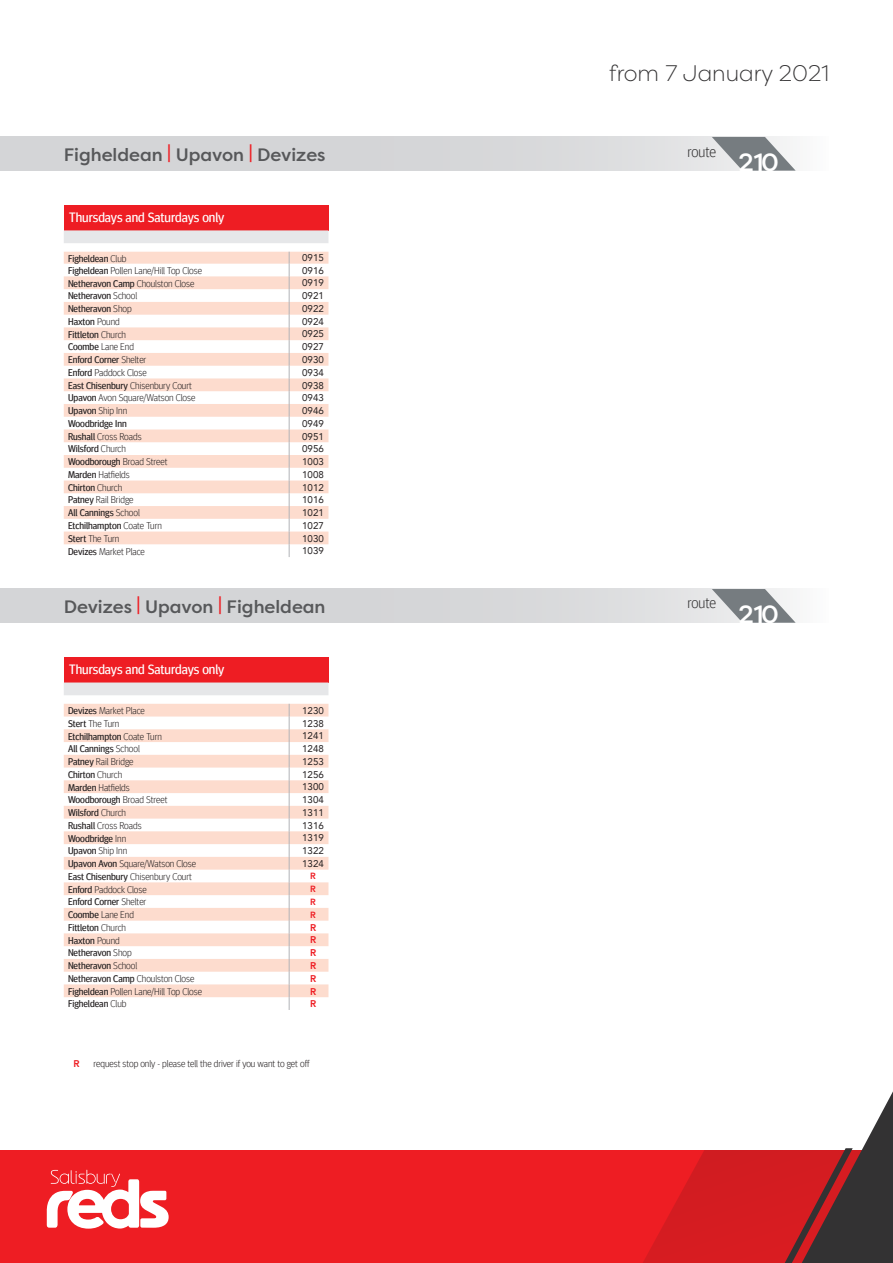
<style>
.page{position:relative;width:893px;height:1263px;background:#fff}
.page>*{position:absolute;margin:0;border:0;box-sizing:border-box;transform-origin:0 0}
.t1{font:500 24.9px "Filson Pro";letter-spacing:-.05em;color:#fff}
.t2{font:300 22.5px "Filson Pro";color:#333233}
.t3{font:500 18px "Filson Pro";color:#57585a}
.t4{font:300 15px "Meta Headline";letter-spacing:-.005em;color:#333233}
.t5{font:13.5px "Meta Headline";color:#fff}
.t6{font:300 9.75px "Meta Headline";color:#231f20}
.t7{font:9.75px "Meta Headline";color:#231f20}
.t8{font:9.75px "Avenir LT";color:#231f20}
.t9{font:800 9.75px "Avenir LT";color:#ee1d23}
.t10{font:800 9px "Avenir LT";color:#ee1d23}
.s1{font-weight:300}
.s2{font-weight:400}
</style>
<div class="page">
<div style="left:0;top:1151px;width:893px;height:112px;background:#ee1d23"></div>
<svg style="left:643px;top:1151px;width:142px;height:112px;fill:#d61c21"></svg>
<svg style="left:785px;top:1091px;width:108px;height:172px"></svg>
<div style="left:0;top:137px;width:829px;height:34px;background:#d4d5d7"></div>
<div style="left:0;top:589px;width:829px;height:34px;background:#d4d5d7"></div>
<div style="left:64px;top:205px;width:264px;height:25px;background:#ee1d23"></div>
<svg style="left:64px;top:230px;width:264px;height:13px;background:#e6e0e2"></svg>
<svg style="left:64px;top:252px;width:264px;height:292px"></svg>
<svg style="left:289px;top:252px;width:1px;height:305px"></svg>
<svg style="left:47px;top:1170px;width:122px;height:58px"></svg>
<div style="left:64px;top:657px;width:264px;height:25px;background:#ee1d23"></div>
<svg style="left:64px;top:682px;width:264px;height:13px;background:#e6dee0"></svg>
<svg style="left:64px;top:704px;width:264px;height:293px"></svg>
<svg style="left:289px;top:704px;width:1px;height:306px"></svg>
<svg style="left:712px;top:137px;width:84px;height:34px;background:#a2a6a9"></svg>
<svg style="left:712px;top:589px;width:84px;height:34px;background:#a2a6a9"></svg>
<h3 class="t3" style="left:64px;top:142px;width:263px">Figheldean <sup>|</sup> Upavon <sup>|</sup> Devizes</h3>
<h3 class="t5" style="left:69px;top:209px;width:156px">Thursdays and Saturdays only</h3>
<p class="t7" style="left:68px;top:252px;width:60px">Figheldean <span class="s1">Club</span></p>
<p class="t8" style="left:302px;top:252px;width:23px">0915</p>
<p class="t6" style="left:68px;top:265px;width:135px"><span class="s2">Figheldean</span> Pollen Lane/Hill Top Close</p>
<p class="t8" style="left:302px;top:265px;width:23px">0916</p>
<p class="t7" style="left:68px;top:278px;width:128px">Netheravon Camp <span class="s1">Choulston Close</span></p>
<p class="t8" style="left:302px;top:277px;width:23px">0919</p>
<p class="t7" style="left:68px;top:290px;width:71px">Netheravon <span class="s1">School</span></p>
<p class="t8" style="left:302px;top:290px;width:23px">0921</p>
<p class="t7" style="left:68px;top:303px;width:65px">Netheravon <span class="s1">Shop</span></p>
<p class="t8" style="left:302px;top:303px;width:23px">0922</p>
<p class="t7" style="left:68px;top:316px;width:53px">Haxton <span class="s1">Pound</span></p>
<p class="t8" style="left:302px;top:316px;width:23px">0924</p>
<p class="t7" style="left:68px;top:329px;width:59px">Fittleton <span class="s1">Church</span></p>
<p class="t8" style="left:302px;top:328px;width:23px">0925</p>
<p class="t6" style="left:68px;top:341px;width:67px"><span class="s2">Coombe</span> Lane End</p>
<p class="t8" style="left:302px;top:341px;width:23px">0927</p>
<p class="t7" style="left:68px;top:354px;width:80px">Enford Corner <span class="s1">Shelter</span></p>
<p class="t8" style="left:302px;top:354px;width:23px">0930</p>
<p class="t6" style="left:68px;top:367px;width:80px"><span class="s2">Enford</span> Paddock Close</p>
<p class="t8" style="left:302px;top:367px;width:23px">0934</p>
<p class="t6" style="left:68px;top:380px;width:125px"><span class="s2">East Chisenbury</span> Chisenbury Court</p>
<p class="t8" style="left:302px;top:379px;width:23px">0938</p>
<p class="t6" style="left:68px;top:392px;width:129px"><span class="s2">Upavon</span> Avon Square/Watson Close</p>
<p class="t8" style="left:302px;top:392px;width:23px">0943</p>
<p class="t6" style="left:68px;top:405px;width:61px"><span class="s2">Upavon</span> Ship Inn</p>
<p class="t8" style="left:302px;top:405px;width:23px">0946</p>
<p class="t7" style="left:68px;top:418px;width:60px">Woodbridge Inn</p>
<p class="t8" style="left:302px;top:418px;width:23px">0949</p>
<p class="t6" style="left:68px;top:431px;width:75px"><span class="s2">Rushall</span> Cross Roads</p>
<p class="t8" style="left:302px;top:430px;width:23px">0951</p>
<p class="t7" style="left:68px;top:443px;width:59px">Wilsford <span class="s1">Church</span></p>
<p class="t8" style="left:302px;top:443px;width:23px">0956</p>
<p class="t7" style="left:68px;top:456px;width:101px">Woodborough <span class="s1">Broad Street</span></p>
<p class="t8" style="left:302px;top:456px;width:23px">1003</p>
<p class="t6" style="left:68px;top:469px;width:63px"><span class="s2">Marden</span> Hatfields</p>
<p class="t8" style="left:302px;top:469px;width:23px">1008</p>
<p class="t7" style="left:68px;top:482px;width:56px">Chirton <span class="s1">Church</span></p>
<p class="t8" style="left:302px;top:481px;width:23px">1012</p>
<p class="t6" style="left:68px;top:494px;width:67px"><span class="s2">Patney</span> Rail Bridge</p>
<p class="t8" style="left:302px;top:494px;width:23px">1016</p>
<p class="t7" style="left:68px;top:507px;width:73px">All Cannings <span class="s1">School</span></p>
<p class="t8" style="left:302px;top:507px;width:23px">1021</p>
<p class="t7" style="left:68px;top:520px;width:95px">Etchilhampton <span class="s1">Coate Turn</span></p>
<p class="t8" style="left:302px;top:520px;width:23px">1027</p>
<p class="t6" style="left:68px;top:533px;width:53px"><span class="s2">Stert</span> The Turn</p>
<p class="t8" style="left:302px;top:532px;width:23px">1030</p>
<p class="t6" style="left:68px;top:545px;width:78px"><span class="s2">Devizes</span> Market Place</p>
<p class="t8" style="left:302px;top:545px;width:23px">1039</p>
<h3 class="t3" style="left:64px;top:594px;width:263px">Devizes <sup>|</sup> Upavon <sup>|</sup> Figheldean</h3>
<h3 class="t5" style="left:69px;top:661px;width:156px">Thursdays and Saturdays only</h3>
<p class="t6" style="left:68px;top:705px;width:78px"><span class="s2">Devizes</span> Market Place</p>
<p class="t8" style="left:302px;top:705px;width:23px">1230</p>
<p class="t6" style="left:68px;top:718px;width:53px"><span class="s2">Stert</span> The Turn</p>
<p class="t8" style="left:302px;top:717px;width:23px">1238</p>
<p class="t7" style="left:68px;top:730px;width:95px">Etchilhampton <span class="s1">Coate Turn</span></p>
<p class="t8" style="left:302px;top:730px;width:23px">1241</p>
<p class="t7" style="left:68px;top:743px;width:73px">All Cannings <span class="s1">School</span></p>
<p class="t8" style="left:302px;top:743px;width:23px">1248</p>
<p class="t6" style="left:68px;top:756px;width:67px"><span class="s2">Patney</span> Rail Bridge</p>
<p class="t8" style="left:302px;top:756px;width:23px">1253</p>
<p class="t7" style="left:68px;top:769px;width:56px">Chirton <span class="s1">Church</span></p>
<p class="t8" style="left:302px;top:768px;width:23px">1256</p>
<p class="t6" style="left:68px;top:781px;width:63px"><span class="s2">Marden</span> Hatfields</p>
<p class="t8" style="left:302px;top:781px;width:23px">1300</p>
<p class="t7" style="left:68px;top:794px;width:101px">Woodborough <span class="s1">Broad Street</span></p>
<p class="t8" style="left:302px;top:794px;width:23px">1304</p>
<p class="t7" style="left:68px;top:807px;width:59px">Wilsford <span class="s1">Church</span></p>
<p class="t8" style="left:302px;top:807px;width:23px">1311</p>
<p class="t6" style="left:68px;top:820px;width:75px"><span class="s2">Rushall</span> Cross Roads</p>
<p class="t8" style="left:302px;top:819px;width:23px">1316</p>
<p class="t7" style="left:68px;top:832px;width:60px">Woodbridge <span class="s1">Inn</span></p>
<p class="t8" style="left:302px;top:832px;width:23px">1319</p>
<p class="t6" style="left:68px;top:845px;width:61px"><span class="s2">Upavon</span> Ship Inn</p>
<p class="t8" style="left:302px;top:845px;width:23px">1322</p>
<p class="t6" style="left:68px;top:858px;width:130px"><span class="s2">Upavon Avon</span> Square/Watson Close</p>
<p class="t8" style="left:302px;top:858px;width:23px">1324</p>
<p class="t6" style="left:68px;top:871px;width:125px"><span class="s2">East Chisenbury</span> Chisenbury Court</p>
<p class="t10" style="left:310px;top:871px;width:7px">R</p>
<p class="t6" style="left:68px;top:883px;width:80px"><span class="s2">Enford</span> Paddock Close</p>
<p class="t10" style="left:310px;top:884px;width:7px">R</p>
<p class="t7" style="left:68px;top:896px;width:80px">Enford Corner <span class="s1">Shelter</span></p>
<p class="t10" style="left:310px;top:896px;width:7px">R</p>
<p class="t6" style="left:68px;top:909px;width:67px"><span class="s2">Coombe</span> Lane End</p>
<p class="t10" style="left:310px;top:909px;width:7px">R</p>
<p class="t7" style="left:68px;top:922px;width:59px">Fittleton <span class="s1">Church</span></p>
<p class="t9" style="left:310px;top:921px;width:8px">R</p>
<p class="t7" style="left:68px;top:934px;width:53px">Haxton <span class="s1">Pound</span></p>
<p class="t9" style="left:310px;top:934px;width:8px">R</p>
<p class="t7" style="left:68px;top:947px;width:65px">Netheravon <span class="s1">Shop</span></p>
<p class="t9" style="left:310px;top:947px;width:8px">R</p>
<p class="t7" style="left:68px;top:960px;width:71px">Netheravon <span class="s1">School</span></p>
<p class="t9" style="left:310px;top:960px;width:8px">R</p>
<p class="t7" style="left:68px;top:973px;width:128px">Netheravon Camp <span class="s1">Choulston Close</span></p>
<p class="t9" style="left:310px;top:972px;width:8px">R</p>
<p class="t6" style="left:68px;top:986px;width:135px"><span class="s2">Figheldean</span> Pollen Lane/Hill Top Close</p>
<p class="t9" style="left:310px;top:985px;width:8px">R</p>
<p class="t7" style="left:68px;top:998px;width:60px">Figheldean <span class="s1">Club</span></p>
<p class="t9" style="left:310px;top:998px;width:8px">R</p>
<p class="t9" style="left:73px;top:1058px;width:8px">R</p>
<p class="t6" style="left:94px;top:1058px;width:217px">request stop only - please tell the driver if you want to get off</p>
<h2 class="t2" style="left:609px;top:58px;width:221px">from 7 January 2021</h2>
<h3 class="t4" style="left:687px;top:143px;width:30px">route</h3>
<h1 class="t1" style="left:738px;top:145px;width:42px">210</h1>
<h3 class="t4" style="left:687px;top:594px;width:30px">route</h3>
<h1 class="t1" style="left:738px;top:597px;width:42px">210</h1>
</div>
